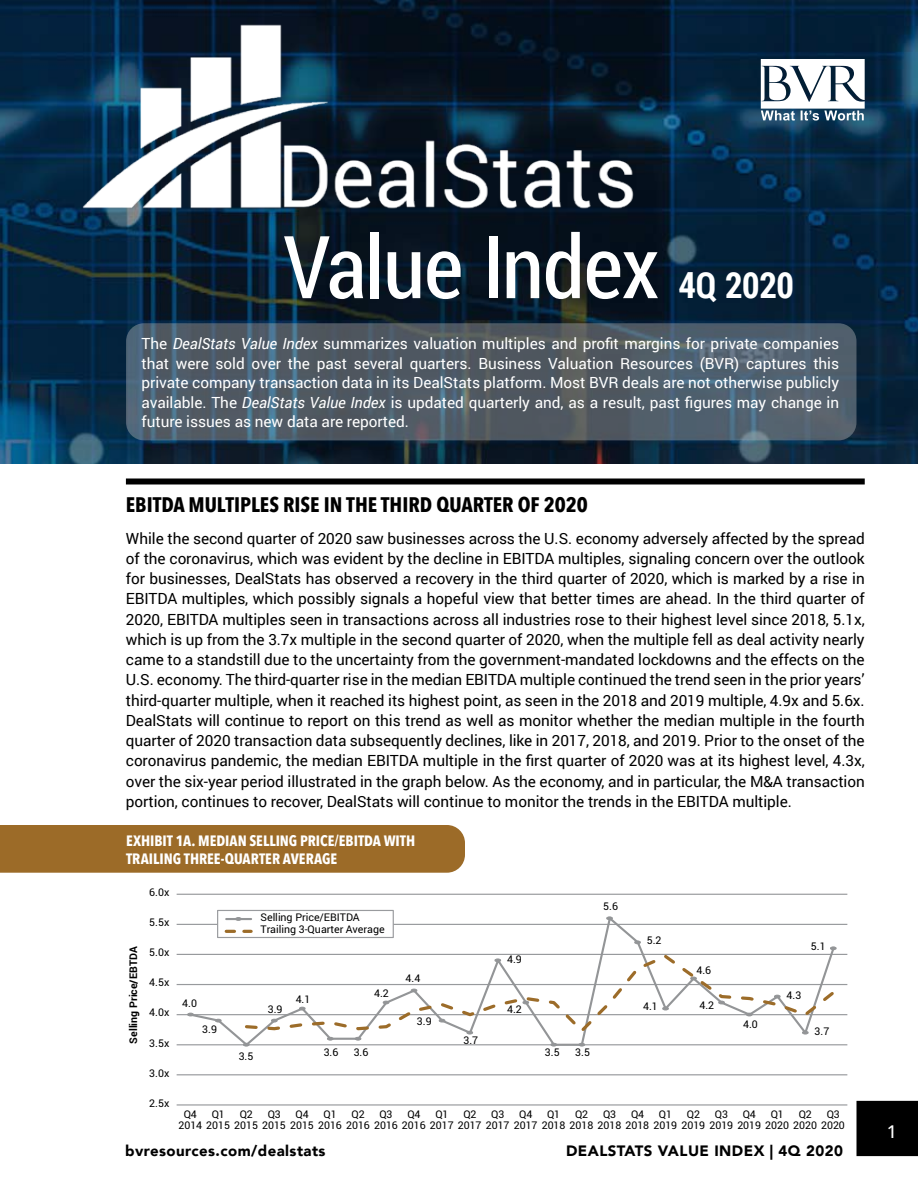
<style>
.page{position:relative;width:918px;height:1188px;background:#fff}
.page>*{position:absolute;margin:0;border:0;box-sizing:border-box;transform-origin:0 0}
.t1{font:87px "Roboto Condensed";letter-spacing:-.02em;color:#fff}
.t2{font:700 36px "Roboto Condensed";letter-spacing:-.01em;color:#fff}
.t3{font:700 21px "Avenir Next Condensed";color:#000}
.t4{font:500 18px "Avenir";color:#fff}
.t5{font:15.3px/20.2px "Roboto";letter-spacing:-.005em;color:#000;text-align:justify}
.t6{font:15.3px/19.5px "Roboto";letter-spacing:-.005em;color:#fff;text-align:justify}
.t7{font:700 15px/18px "Avenir Next Condensed";color:#fff}
.t8{font:900 15px "Avenir";letter-spacing:.03em;color:#000}
.t9{font:10.65px/11.4px "Roboto";color:#000}
.t10{font:700 10.65px "Roboto";color:#000}
.s1{font-style:italic}
</style>
<div class="page">
<div style="left:856px;top:1101px;width:62px;height:55px;background:#000"></div>
<svg style="left:0;top:0;width:918px;height:464px;background:#072238"></svg>
<img style="left:75px;top:8px;width:562px;height:206px">
<svg style="left:761px;top:59px;width:104px;height:62px"></svg>
<div style="left:126px;top:478px;width:739px;height:6px;background:#000"></div>
<svg style="left:126px;top:323px;width:730px;height:117px;background:#505d68"></svg>
<hr style="left:177px;top:894px;width:670px;height:1px;background:#989a9d">
<hr style="left:177px;top:924px;width:670px;height:1px;background:#989a9d">
<hr style="left:177px;top:954px;width:670px;height:1px;background:#989a9d">
<hr style="left:177px;top:984px;width:670px;height:1px;background:#989a9d">
<hr style="left:177px;top:1014px;width:670px;height:1px;background:#989a9d">
<hr style="left:177px;top:1044px;width:670px;height:1px;background:#989a9d">
<hr style="left:177px;top:1074px;width:670px;height:1px;background:#989a9d">
<hr style="left:177px;top:1104px;width:670px;height:2px;background:#989a9d">
<svg style="left:188px;top:920px;width:648px;height:127px"></svg>
<svg style="left:187px;top:1013px;width:7px;height:3px"></svg>
<svg style="left:215px;top:1019px;width:7px;height:3px"></svg>
<svg style="left:243px;top:1043px;width:7px;height:3px"></svg>
<svg style="left:327px;top:1037px;width:7px;height:4px"></svg>
<svg style="left:355px;top:1037px;width:6px;height:4px"></svg>
<svg style="left:551px;top:1043px;width:6px;height:3px"></svg>
<svg style="left:579px;top:1043px;width:6px;height:3px"></svg>
<svg style="left:606px;top:916px;width:7px;height:4px"></svg>
<svg style="left:634px;top:941px;width:7px;height:3px"></svg>
<svg style="left:830px;top:947px;width:7px;height:3px"></svg>
<svg style="left:243px;top:953px;width:595px;height:82px"></svg>
<div style="left:217px;top:910px;width:177px;height:28px;background:#fff;border:1px solid #999b9e"></div>
<hr style="left:226px;top:918px;width:25px;height:2px;background:#939597">
<svg style="left:235px;top:917px;width:7px;height:4px"></svg>
<svg style="left:226px;top:930px;width:25px;height:3px"></svg>
<div style="left:0;top:825px;width:465px;height:48px;background:#9c6b28"></div>
<h1 class="t1" style="left:283px;top:207px;width:378px">Value Index</h1>
<h2 class="t2" style="left:678px;top:260px;width:117px">4Q 2020</h2>
<p class="t6" style="left:141px;top:334px;width:699px">The <span class="s1">DealStats Value Index</span> summarizes valuation multiples and profit margins for private companies that were sold over the past several quarters. Business Valuation Resources (BVR) captures this private company transaction data in its DealStats platform. Most BVR deals are not otherwise publicly available. The <span class="s1">DealStats Value Index</span> is updated quarterly and, as a result, past figures may change in future issues as new data are reported.</p>
<h3 class="t3" style="left:126px;top:491px;width:463px">EBITDA MULTIPLES RISE IN THE THIRD QUARTER OF 2020</h3>
<p class="t5" style="left:126px;top:528px;width:740px">While the second quarter of 2020 saw businesses across the U.S. economy adversely affected by the spread of the coronavirus, which was evident by the decline in EBITDA multiples, signaling concern over the outlook for businesses, DealStats has observed a recovery in the third quarter of 2020, which is marked by a rise in EBITDA multiples, which possibly signals a hopeful view that better times are ahead. In the third quarter of 2020, EBITDA multiples seen in transactions across all industries rose to their highest level since 2018, 5.1x, which is up from the 3.7x multiple in the second quarter of 2020, when the multiple fell as deal activity nearly came to a standstill due to the uncertainty from the government-mandated lockdowns and the effects on the U.S. economy. The third-quarter rise in the median EBITDA multiple continued the trend seen in the prior years’ third-quarter multiple, when it reached its highest point, as seen in the 2018 and 2019 multiple, 4.9x and 5.6x.<br>DealStats will continue to report on this trend as well as monitor whether the median multiple in the fourth quarter of 2020 transaction data subsequently declines, like in 2017, 2018, and 2019. Prior to the onset of the coronavirus pandemic, the median EBITDA multiple in the first quarter of 2020 was at its highest level, 4.3x, over the six-year period illustrated in the graph below. As the economy, and in particular, the M&amp;A transaction portion, continues to recover, DealStats will continue to monitor the trends in the EBITDA multiple.</p>
<p class="t7" style="left:126px;top:832px;width:291px">EXHIBIT 1A. MEDIAN SELLING PRICE/EBITDA WITH<br>TRAILING THREE-QUARTER AVERAGE</p>
<p class="t10" style="left:126px;top:1044px;width:99px;rotate:-90deg">Selling Price/EBTDA</p>
<p class="t9" style="left:149px;top:886px;width:22px">6.0x</p>
<p class="t9" style="left:149px;top:916px;width:22px">5.5x</p>
<p class="t9" style="left:149px;top:946px;width:22px">5.0x</p>
<p class="t9" style="left:149px;top:976px;width:22px">4.5x</p>
<p class="t9" style="left:149px;top:1006px;width:22px">4.0x</p>
<p class="t9" style="left:149px;top:1037px;width:22px">3.5x</p>
<p class="t9" style="left:149px;top:1067px;width:22px">3.0x</p>
<p class="t9" style="left:149px;top:1097px;width:22px">2.5x</p>
<p class="t9" style="left:182px;top:997px;width:16px">4.0</p>
<p class="t9" style="left:202px;top:1023px;width:16px">3.9</p>
<p class="t9" style="left:261px;top:910px;width:126px;line-height:12.3px">Selling Price/EBITDA<br>Trailing 3-Quarter Average</p>
<p class="t9" style="left:268px;top:1003px;width:16px">3.9</p>
<p class="t9" style="left:296px;top:993px;width:16px">4.1</p>
<p class="t9" style="left:239px;top:1050px;width:16px">3.5</p>
<p class="t9" style="left:374px;top:987px;width:16px">4.2</p>
<p class="t9" style="left:324px;top:1046px;width:16px">3.6</p>
<p class="t9" style="left:354px;top:1046px;width:16px">3.6</p>
<p class="t9" style="left:406px;top:972px;width:16px">4.4</p>
<p class="t9" style="left:417px;top:1016px;width:16px">3.9</p>
<p class="t9" style="left:463px;top:1034px;width:16px">3.7</p>
<p class="t9" style="left:507px;top:953px;width:16px">4.9</p>
<p class="t9" style="left:507px;top:1003px;width:16px">4.2</p>
<p class="t9" style="left:603px;top:901px;width:16px">5.6</p>
<p class="t9" style="left:545px;top:1046px;width:16px">3.5</p>
<p class="t9" style="left:575px;top:1046px;width:16px">3.5</p>
<p class="t9" style="left:647px;top:934px;width:16px">5.2</p>
<p class="t9" style="left:643px;top:1000px;width:16px">4.1</p>
<p class="t9" style="left:696px;top:964px;width:16px">4.6</p>
<p class="t9" style="left:700px;top:999px;width:16px">4.2</p>
<p class="t9" style="left:743px;top:1019px;width:16px">4.0</p>
<p class="t9" style="left:811px;top:940px;width:16px">5.1</p>
<p class="t9" style="left:787px;top:989px;width:16px">4.3</p>
<p class="t9" style="left:815px;top:1025px;width:16px">3.7</p>
<p class="t9" style="left:178px;top:1108px;width:668px;text-indent:5px">Q4<br>2014 2015 2015 2015 2015 2016 2016 2016 2016 2017 2017 2017 2017 2018 2018 2018 2018 2019 2019 2019 2019 2020 2020 2020</p>
<p class="t9" style="left:212px;top:1108px;width:15px">Q1</p>
<p class="t9" style="left:240px;top:1108px;width:15px">Q2</p>
<p class="t9" style="left:268px;top:1108px;width:15px">Q3</p>
<p class="t9" style="left:296px;top:1108px;width:15px">Q4</p>
<p class="t9" style="left:324px;top:1108px;width:15px">Q1</p>
<p class="t9" style="left:352px;top:1108px;width:15px">Q2</p>
<p class="t9" style="left:380px;top:1108px;width:15px">Q3</p>
<p class="t9" style="left:407px;top:1108px;width:15px">Q4</p>
<p class="t9" style="left:435px;top:1108px;width:15px">Q1</p>
<p class="t9" style="left:463px;top:1108px;width:15px">Q2</p>
<p class="t9" style="left:491px;top:1108px;width:15px">Q3</p>
<p class="t9" style="left:519px;top:1108px;width:15px">Q4</p>
<p class="t9" style="left:547px;top:1108px;width:15px">Q1</p>
<p class="t9" style="left:575px;top:1108px;width:15px">Q2</p>
<p class="t9" style="left:603px;top:1108px;width:15px">Q3</p>
<p class="t9" style="left:631px;top:1108px;width:15px">Q4</p>
<p class="t9" style="left:659px;top:1108px;width:15px">Q1</p>
<p class="t9" style="left:687px;top:1108px;width:15px">Q2</p>
<p class="t9" style="left:715px;top:1108px;width:15px">Q3</p>
<p class="t9" style="left:743px;top:1108px;width:15px">Q4</p>
<p class="t9" style="left:771px;top:1108px;width:15px">Q1</p>
<p class="t9" style="left:799px;top:1108px;width:15px">Q2</p>
<p class="t9" style="left:827px;top:1108px;width:15px">Q3</p>
<p class="t8" style="left:125px;top:1138px;width:202px">bvresources.com/dealstats</p>
<p class="t8" style="left:566px;top:1138px;width:278px">DEALSTATS VALUE INDEX | 4Q 2020</p>
<p class="t4" style="left:887px;top:1117px;width:12px">1</p>
</div>
